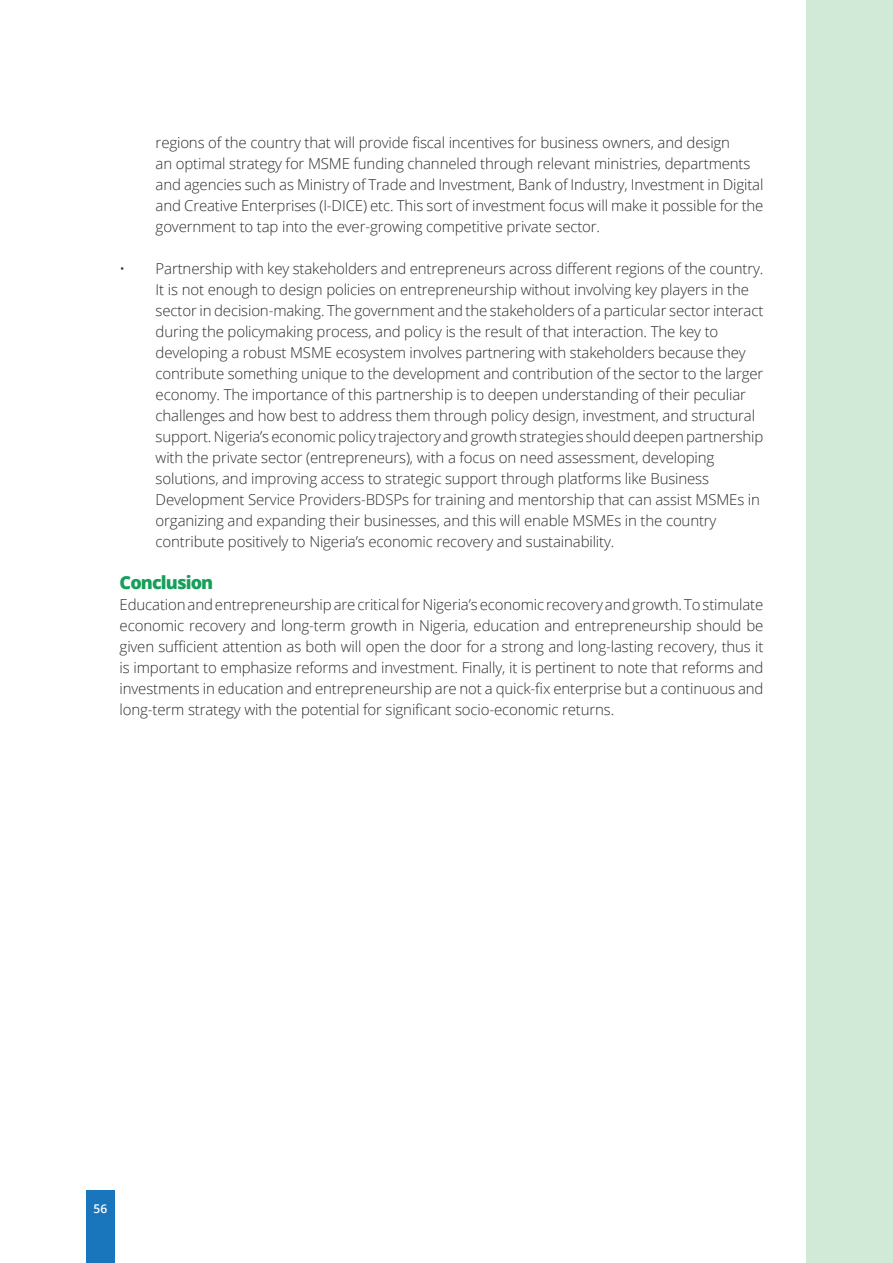
<style>
.page{position:relative;width:893px;height:1263px;background:#fff}
.page>*{position:absolute;margin:0;border:0;box-sizing:border-box;transform-origin:0 0}
.t1{font:800 18px "Open Sans";letter-spacing:-.05em;color:#159f5a}
.t2{font:300 15px/21px "Open Sans";letter-spacing:-.01em;color:#2b2c2b}
.t3{font:600 12px "Open Sans";color:#fff}
</style>
<div class="page">
<div style="left:807px;top:0;width:86px;height:1263px;background:#d1e9d7"></div>
<div style="left:86px;top:1190px;width:29px;height:73px;background:#1975bc"></div>
<p class="t2" style="left:156px;top:132px;width:609px">regions of the country that will provide fiscal incentives for business owners, and design<br>an optimal strategy for MSME funding channeled through relevant ministries, departments and agencies such as Ministry of Trade and Investment, Bank of Industry, Investment in Digital and Creative Enterprises (I-DICE) etc. This sort of investment focus will make it possible for the government to tap into the ever-growing competitive private sector.</p>
<p class="t2" style="left:156px;top:258px;width:609px;text-indent:-36px">• Partnership with key stakeholders and entrepreneurs across different regions of the country.<br>It is not enough to design policies on entrepreneurship without involving key players in the sector in decision-making. The government and the stakeholders of a particular sector interact during the policymaking process, and policy is the result of that interaction. The key to developing a robust MSME ecosystem involves partnering with stakeholders because they contribute something unique to the development and contribution of the sector to the larger economy. The importance of this partnership is to deepen understanding of their peculiar challenges and how best to address them through policy design, investment, and structural support. Nigeria’s economic policy trajectory and growth strategies should deepen partnership with the private sector (entrepreneurs), with a focus on need assessment, developing solutions, and improving access to strategic support through platforms like Business Development Service Providers-BDSPs for training and mentorship that can assist MSMEs in organizing and expanding their businesses, and this will enable MSMEs in the country contribute positively to Nigeria’s economic recovery and sustainability.</p>
<p class="t1" style="left:120px;top:569px;width:95px">Conclusion</p>
<p class="t2" style="left:120px;top:594px;width:645px;text-align:justify">Education and entrepreneurship are critical for Nigeria’s economic recovery and growth. To stimulate economic recovery and long-term growth in Nigeria, education and entrepreneurship should be given sufficient attention as both will open the door for a strong and long-lasting recovery, thus it is important to emphasize reforms and investment. Finally, it is pertinent to note that reforms and investments in education and entrepreneurship are not a quick-fix enterprise but a continuous and long-term strategy with the potential for significant socio-economic returns.</p>
<p class="t3" style="left:93px;top:1200px;width:15px">56</p>
</div>
